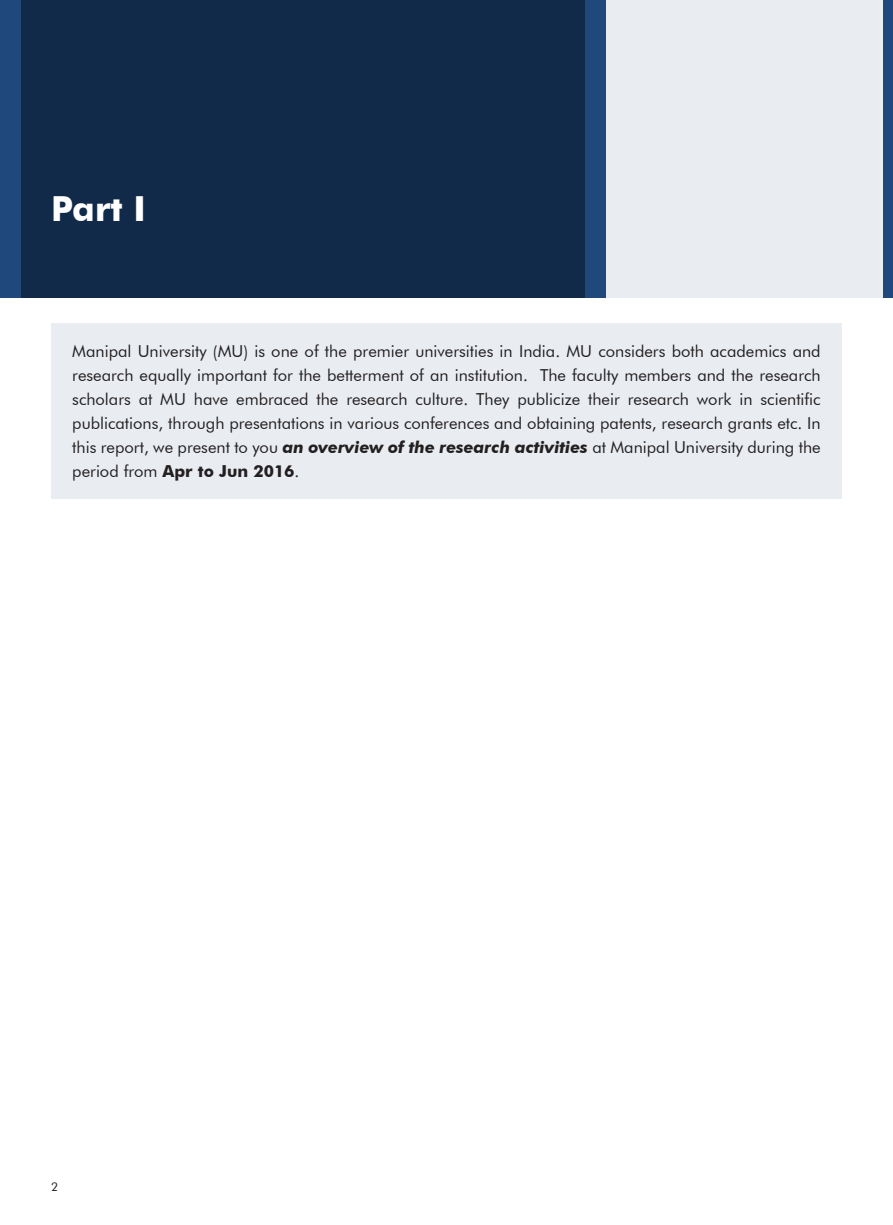
<style>
.page{position:relative;width:893px;height:1225px;background:#fff}
.page>*{position:absolute;margin:0;border:0;box-sizing:border-box;transform-origin:0 0}
.t1{font:700 34.5px "Futura BT";color:#fff}
.t2{font:16.5px/24px "Futura BT";color:#231f20;text-align:justify}
.t3{font:12px "Futura BT";color:#231f20}
.s1{font-weight:700;font-style:italic}
.s2{font-weight:700}
</style>
<div class="page">
<div style="left:0;top:0;width:893px;height:298px;background:#1f497d"></div>
<div style="left:21px;top:0;width:564px;height:298px;background:#112a4a"></div>
<div style="left:51px;top:323px;width:791px;height:175px;background:#e9edf2"></div>
<div style="left:606px;top:0;width:276px;height:298px;background:#e9edf2"></div>
<h1 class="t1" style="left:51px;top:188px;width:96px">Part I</h1>
<p class="t2" style="left:72px;top:339px;width:750px">Manipal University (MU) is one of the premier universities in India. MU considers both academics and research equally important for the betterment of an institution. The faculty members and the research scholars at MU have embraced the research culture. They publicize their research work in scientific publications, through presentations in various conferences and obtaining patents, research grants etc. In this report, we present to you <span class="s1">an overview of the research activities</span> at Manipal University during the period from <span class="s2">Apr to Jun 2016</span>.</p>
<p class="t3" style="left:51px;top:1179px;width:9px">2</p>
</div>
